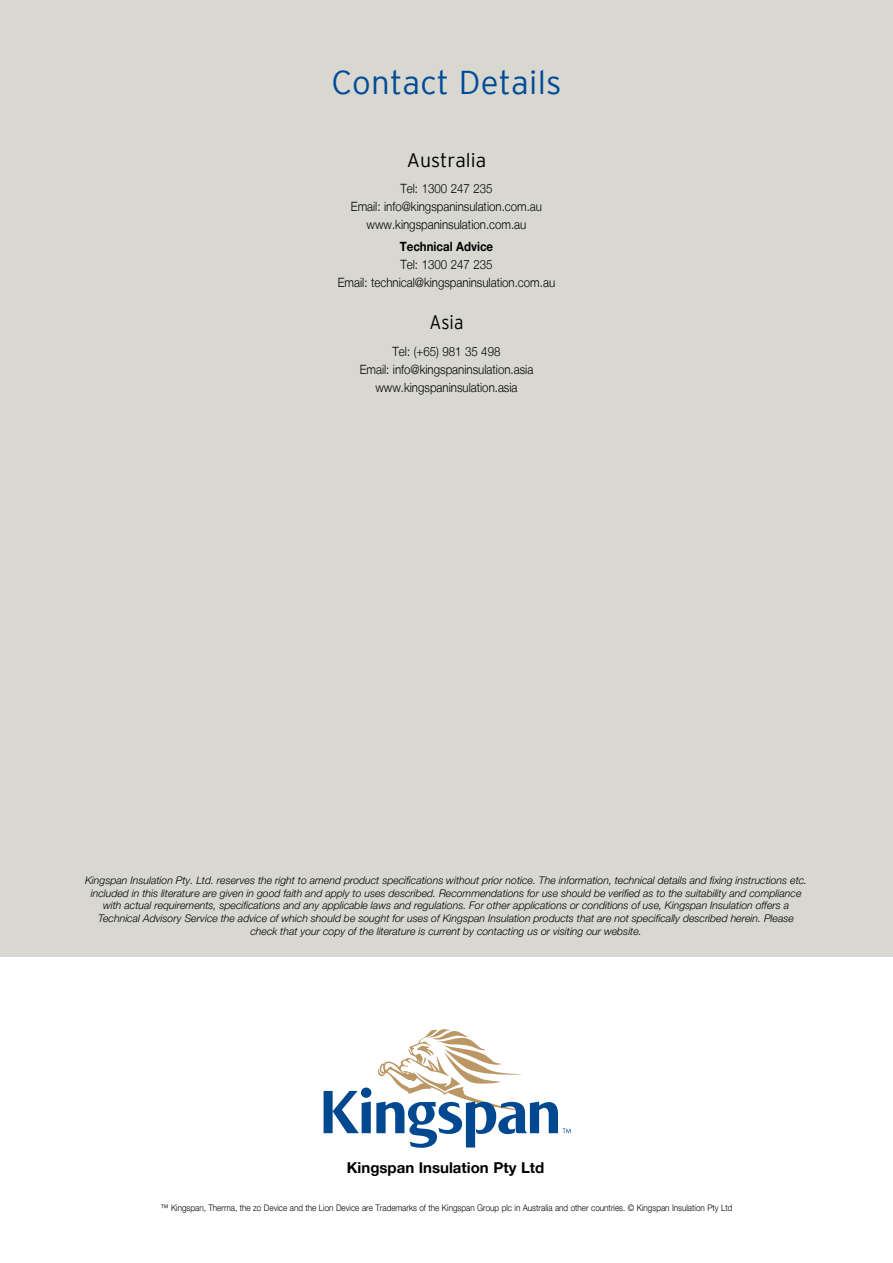
<style>
.page{position:relative;width:893px;height:1263px;background:#fff}
.page>*{position:absolute;margin:0;border:0;box-sizing:border-box;transform-origin:0 0}
.t1{font:300 33px "Interstate";letter-spacing:.005em;color:#004a98}
.t2{font:300 19.5px "Interstate";color:#000}
.t3{font:300 19.5px "Interstate";color:#000;scale:.9 1}
.t4{font:700 15px "Helvetica Neue LT Pro";color:#000}
.t5{font:300 12.75px/18px "Helvetica Neue LT";color:#000;text-align:center;scale:.9 1}
.t6{font:700 12.75px "Helvetica Neue LT Pro";color:#000;scale:.9 1}
.t7{font:italic 300 10.5px/12.6px "Helvetica Neue LT Pro";color:#000;text-align:center}
.t8{font:300 9px "Helvetica Neue LT Pro";color:#000;scale:.9 1}
</style>
<div class="page">
<div style="left:0;top:0;width:893px;height:956px;background:#d8d8d1"></div>
<svg style="left:324px;top:1029px;width:247px;height:119px"></svg>
<h1 class="t1" style="left:331px;top:64px;width:232px">Contact Details</h1>
<h2 class="t2" style="left:407px;top:149px;width:81px">Australia</h2>
<p class="t5" style="left:351px;top:179px;width:214px">Tel: 1300 247 235<br>Email: info@kingspaninsulation.com.au www.kingspaninsulation.com.au</p>
<p class="t6" style="left:400px;top:239px;width:105px">Technical Advice</p>
<p class="t5" style="left:338px;top:256px;width:243px">Tel: 1300 247 235<br>Email: technical@kingspaninsulation.com.au</p>
<h2 class="t3" style="left:429px;top:311px;width:39px">Asia</h2>
<p class="t5" style="left:360px;top:342px;width:194px">Tel: (+65) 981 35 498<br>Email: info@kingspaninsulation.asia www.kingspaninsulation.asia</p>
<p class="t7" style="left:85px;top:874px;width:724px">Kingspan Insulation Pty. Ltd. reserves the right to amend product specifications without prior notice. The information, technical details and fixing instructions etc. included in this literature are given in good faith and apply to uses described. Recommendations for use should be verified as to the suitability and compliance with actual requirements, specifications and any applicable laws and regulations. For other applications or conditions of use, Kingspan Insulation offers a Technical Advisory Service the advice of which should be sought for uses of Kingspan Insulation products that are not specifically described herein. Please check that your copy of the literature is current by contacting us or visiting our website.</p>
<h3 class="t4" style="left:347px;top:1158px;width:199px">Kingspan Insulation Pty Ltd</h3>
<p class="t8" style="left:161px;top:1202px;width:637px">™ Kingspan, Therma, the zo Device and the Lion Device are Trademarks of the Kingspan Group plc in Australia and other countries. © Kingspan Insulation Pty Ltd</p>
</div>
